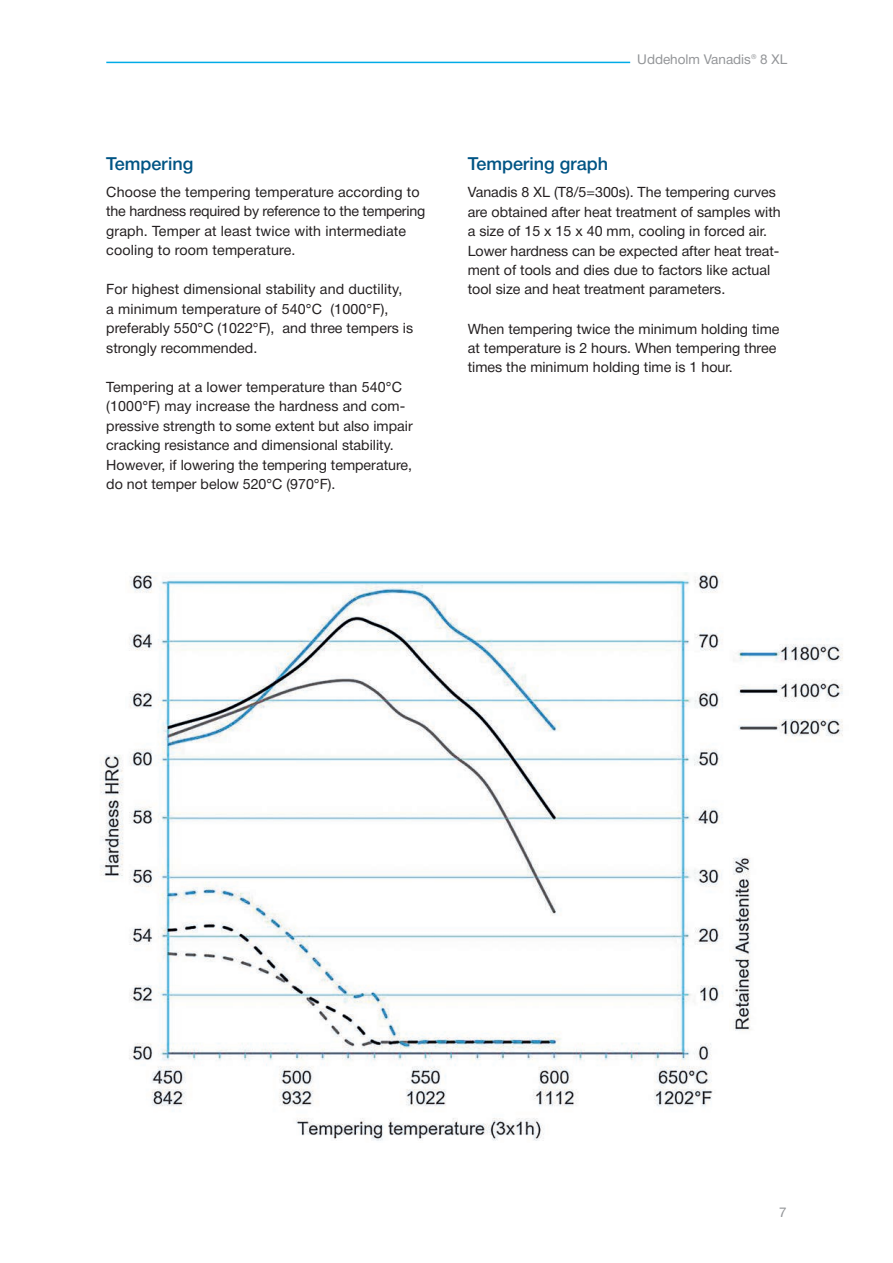
<style>
.page{position:relative;width:893px;height:1263px;background:#fff}
.page>*{position:absolute;margin:0;border:0;box-sizing:border-box;transform-origin:0 0}
.t1{font:500 18px "Helvetica Neue";color:#005484}
.t2{font:14.25px/19.5px "Helvetica Neue";color:#231f20}
.t3{font:13.5px "Helvetica Neue";color:#939598}
</style>
<div class="page">
<hr style="left:106px;top:62px;width:524px;height:1px;background:#00abe7">
<img style="left:100px;top:755px;width:24px;height:121px">
<img style="left:129px;top:572px;width:594px;height:569px">
<img style="left:733px;top:644px;width:110px;height:387px">
<p class="t1" style="left:106px;top:149px;width:89px">Tempering</p>
<p class="t2" style="left:106px;top:183px;width:320px">Choose the tempering temperature according to the hardness required by reference to the tempering graph. Temper at least twice with intermediate cooling to room temperature.</p>
<p class="t2" style="left:106px;top:280px;width:308px">For highest dimensional stability and ductility, a minimum temperature of 540°C (1000°F), preferably 550°C (1022°F), and three tempers is strongly recommended.</p>
<p class="t2" style="left:106px;top:378px;width:308px">Tempering at a lower temperature than 540°C (1000°F) may increase the hardness and com&shy;pressive strength to some extent but also impair cracking resistance and dimensional stability.<br>However, if lowering the tempering temperature, do not temper below 520°C (970°F).</p>
<p class="t3" style="left:637px;top:49px;width:151px">Uddeholm Vanadis® 8 XL</p>
<p class="t1" style="left:468px;top:149px;width:142px">Tempering graph</p>
<p class="t2" style="left:468px;top:183px;width:315px">Vanadis 8 XL (T8/5=300s). The tempering curves are obtained after heat treatment of samples with a size of 15 x 15 x 40 mm, cooling in forced air.<br>Lower hardness can be expected after heat treat&shy;ment of tools and dies due to factors like actual tool size and heat treatment parameters.</p>
<p class="t2" style="left:468px;top:319px;width:313px">When tempering twice the minimum holding time at temperature is 2 hours. When tempering three times the minimum holding time is 1 hour.</p>
<p class="t3" style="left:779px;top:1203px;width:9px">7</p>
</div>
